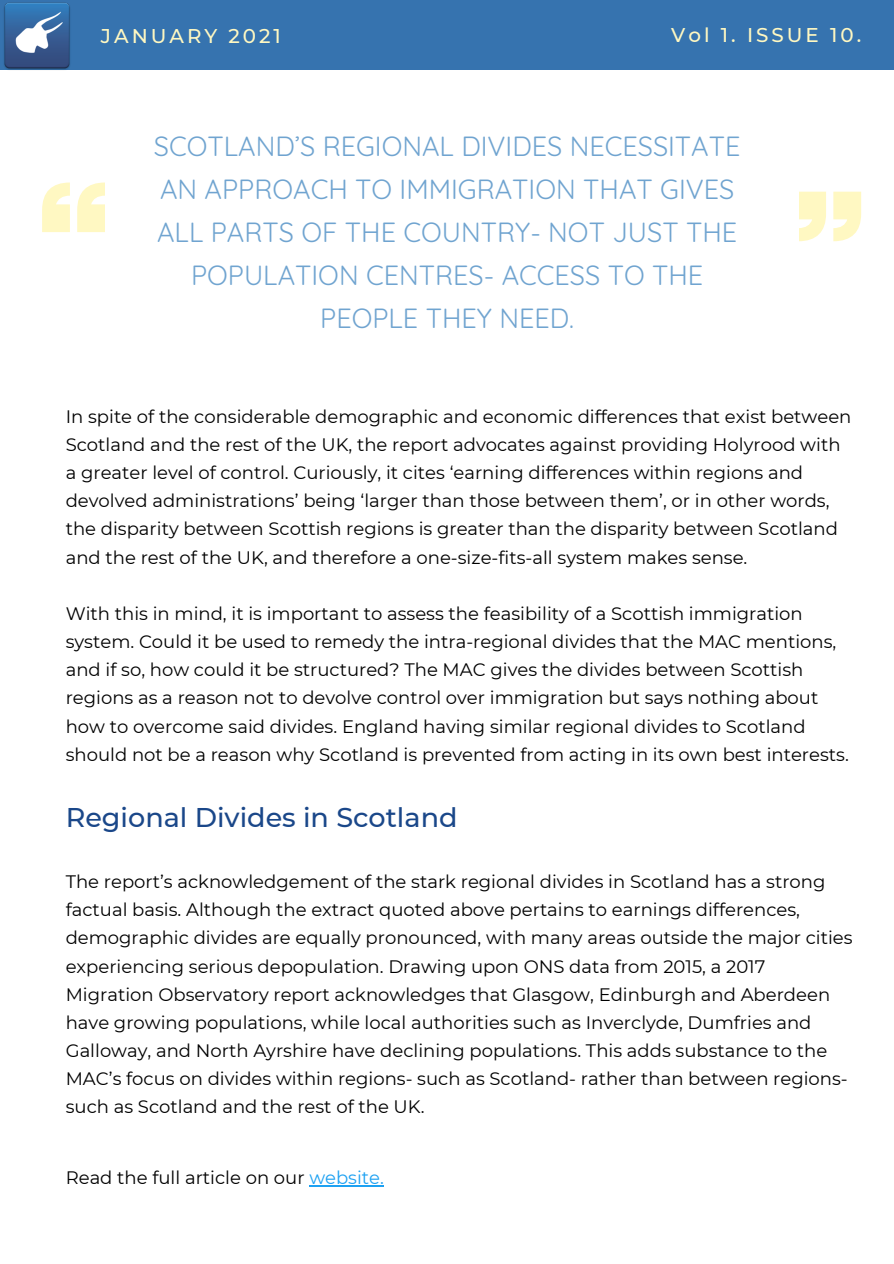
<style>
.page{position:relative;width:894px;height:1264px;background:#fff}
.page>*{position:absolute;margin:0;border:0;box-sizing:border-box;transform-origin:0 0}
.t1{font:27px/42.8px "Quicksand";color:#70a4d0;text-align:center}
.t2{font:500 27px "Montserrat";color:#1a4789}
.t3{font:500 19.8px "Montserrat";letter-spacing:.15em;color:#fff8c2}
.t4{font:18px/28.2px "Montserrat";color:#000}
.s1{color:#1da1f2}
</style>
<div class="page">
<div style="left:0;top:1px;width:893px;height:69px;background:#3673af"></div>
<img style="left:0;top:0;width:73px;height:70px">
<hr style="left:309px;top:1185px;width:75px;height:1px;background:#1da1f2">
<svg style="left:42px;top:182px;width:62px;height:50px"></svg>
<svg style="left:799px;top:192px;width:61px;height:49px"></svg>
<p class="t3" style="left:101px;top:23px;width:181px">JANUARY 2021</p>
<p class="t3" style="left:671px;top:23px;width:191px">Vol 1. ISSUE 10.</p>
<p class="t1" style="left:154px;top:125px;width:588px">SCOTLAND’S REGIONAL DIVIDES NECESSITATE AN APPROACH TO IMMIGRATION THAT GIVES ALL PARTS OF THE COUNTRY- NOT JUST THE POPULATION CENTRES- ACCESS TO THE PEOPLE THEY NEED.</p>
<p class="t4" style="left:66px;top:402px;width:787px">In spite of the considerable demographic and economic differences that exist between Scotland and the rest of the UK, the report advocates against providing Holyrood with a greater level of control. Curiously, it cites ‘earning differences within regions and devolved administrations’ being ‘larger than those between them’, or in other words, the disparity between Scottish regions is greater than the disparity between Scotland and the rest of the UK, and therefore a one-size-fits-all system makes sense.</p>
<p class="t4" style="left:66px;top:599px;width:784px">With this in mind, it is important to assess the feasibility of a Scottish immigration system. Could it be used to remedy the intra-regional divides that the MAC mentions, and if so, how could it be structured? The MAC gives the divides between Scottish regions as a reason not to devolve control over immigration but says nothing about how to overcome said divides. England having similar regional divides to Scotland should not be a reason why Scotland is prevented from acting in its own best interests.</p>
<p class="t2" style="left:66px;top:801px;width:393px">Regional Divides in Scotland</p>
<p class="t4" style="left:66px;top:867px;width:788px">The report’s acknowledgement of the stark regional divides in Scotland has a strong factual basis. Although the extract quoted above pertains to earnings differences, demographic divides are equally pronounced, with many areas outside the major cities experiencing serious depopulation. Drawing upon ONS data from 2015, a 2017<br>Migration Observatory report acknowledges that Glasgow, Edinburgh and Aberdeen have growing populations, while local authorities such as Inverclyde, Dumfries and Galloway, and North Ayrshire have declining populations. This adds substance to the MAC’s focus on divides within regions- such as Scotland- rather than between regions&shy;such as Scotland and the rest of the UK.</p>
<p class="t4" style="left:66px;top:1163px;width:319px">Read the full article on our <span class="s1">website.</span></p>
</div>
